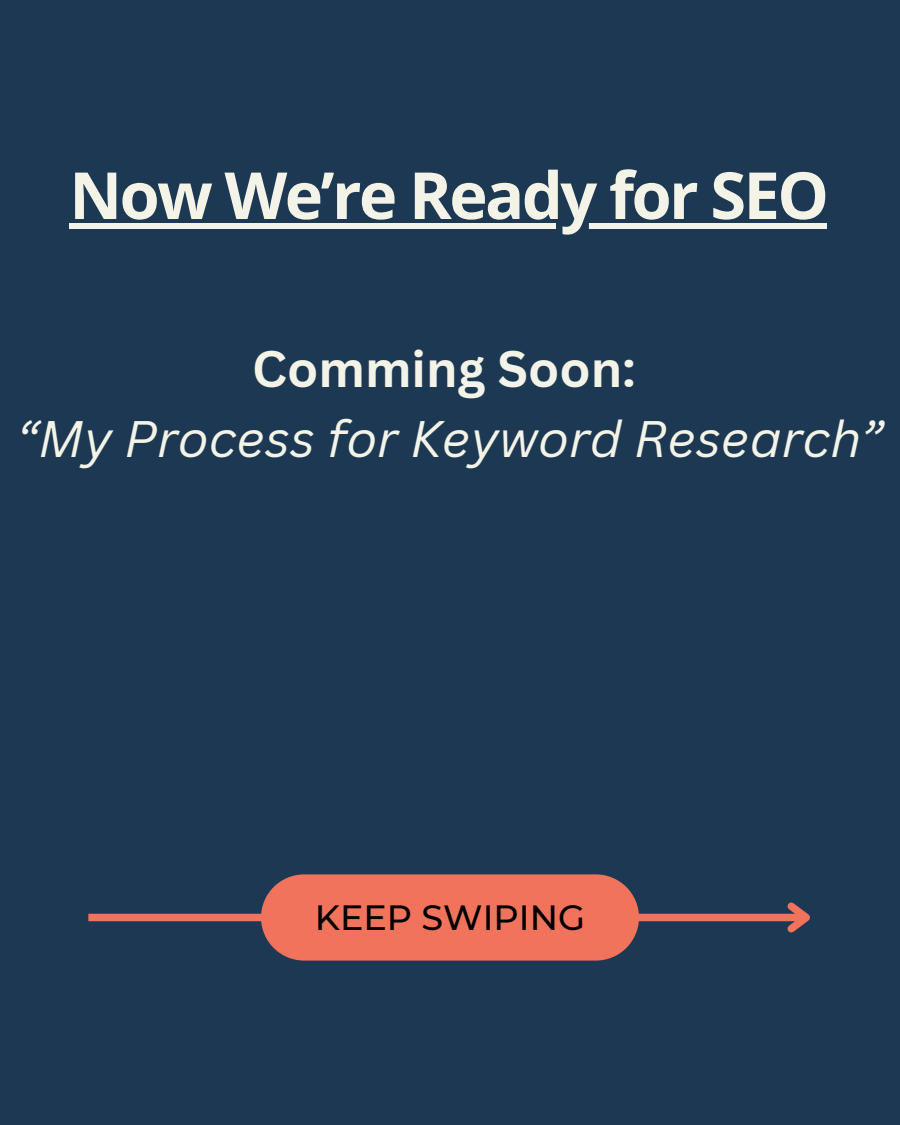
<style>
.page{position:relative;width:900px;height:1125px;background:#1d3853}
.page>*{position:absolute;margin:0;border:0;box-sizing:border-box;transform-origin:0 0}
.t1{font:700 65px "Open Sans";letter-spacing:-.04em;color:#f3f4e7}
.t2{font:italic 50px "Canva Sans";color:#f3f4e7}
.t3{font:700 50px "Canva Sans";color:#f3f4e7}
.t4{font:500 35px "Montserrat";color:#000}
</style>
<div class="page">
<div style="left:88px;top:914px;width:718px;height:7px;background:#f1735c"></div>
<svg style="left:781px;top:902px;width:29px;height:31px"></svg>
<svg style="left:261px;top:874px;width:378px;height:87px;background:#e46f5b"></svg>
<div style="left:69px;top:223px;width:757px;height:6px;background:#f3f4e7"></div>
<p class="t1" style="left:69px;top:150px;width:761px">Now We’re Ready for SEO</p>
<p class="t3" style="left:252px;top:334px;width:385px">Comming Soon:</p>
<p class="t2" style="left:16px;top:404px;width:869px">“My Process for Keyword Research”</p>
<p class="t4" style="left:315px;top:896px;width:272px">KEEP SWIPING</p>
</div>
